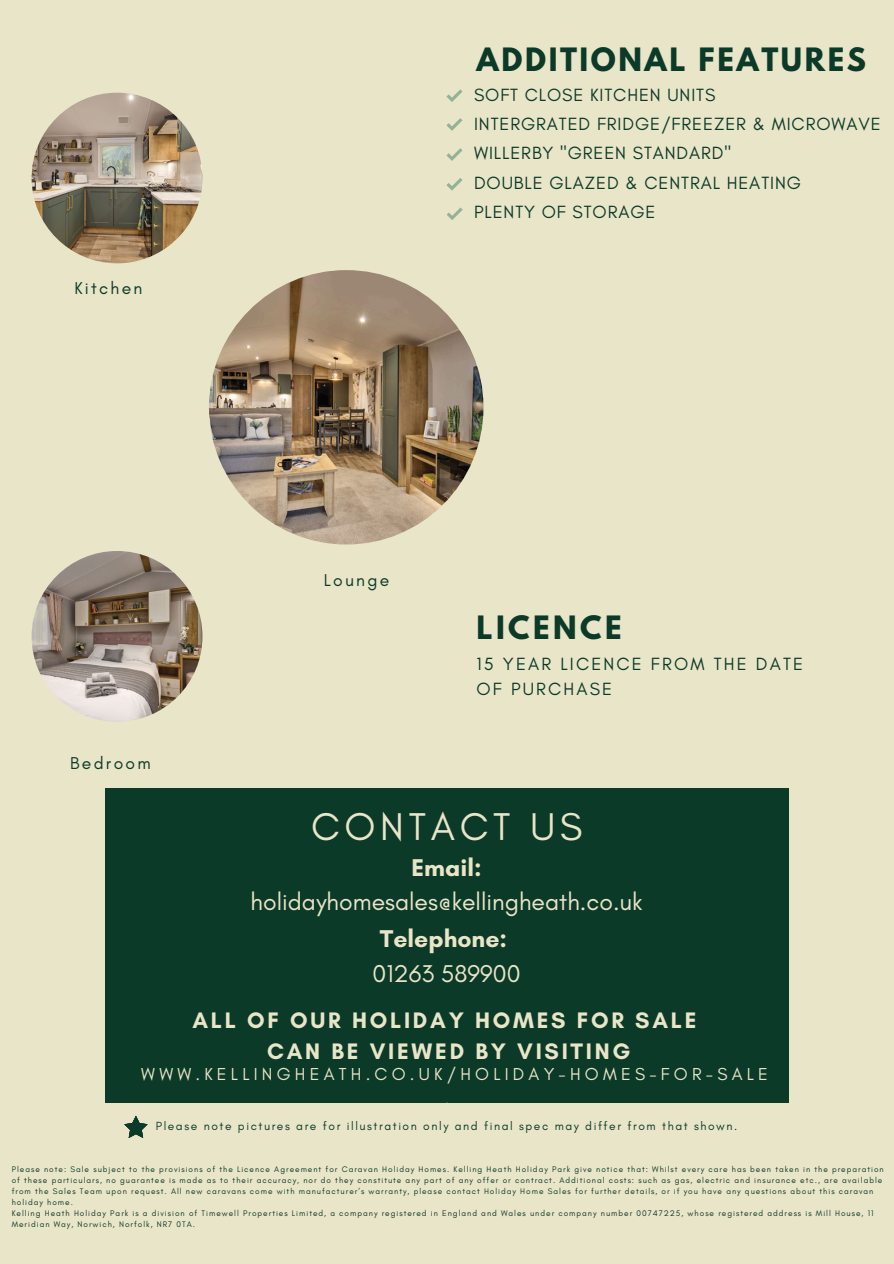
<style>
.page{position:relative;width:894px;height:1264px;background:#fff}
.page>*{position:absolute;margin:0;border:0;box-sizing:border-box;transform-origin:0 0}
.t1{font:39.3px "Glacial Indifference";letter-spacing:.12em;color:#e9e5c8}
.t2{font:700 28.5px "League Spartan";letter-spacing:.09em;color:#0b3a28}
.t3{font:700 28.5px "League Spartan";letter-spacing:.12em;color:#0b3a28}
.t4{font:24.75px/34.5px "Glacial Indifference";color:#e9e5c8;text-align:center}
.t5{font:700 22.8px/31.5px "Glacial Indifference";letter-spacing:.12em;color:#e9e5c8;text-align:center}
.t6{font:18px/29.2px "Glacial Indifference";letter-spacing:.05em;color:#0b3a28}
.t7{font:18px/24.8px "Glacial Indifference";letter-spacing:.12em;color:#0b3a28}
.t8{font:17.7px "Glacial Indifference";letter-spacing:.24em;color:#e9e5c8}
.t9{font:17.4px "Glacial Indifference";letter-spacing:.13em;color:#0b3a28}
.t10{font:12px "Glacial Indifference";letter-spacing:.13em;color:#0b3a28}
.t11{font:8.25px/10.9px "Glacial Indifference";letter-spacing:.12em;color:#0b3a28}
.s1{font-weight:700}
</style>
<div class="page">
<div style="left:0;top:0;width:893px;height:1263px;background:#e9e5c8"></div>
<div style="left:105px;top:788px;width:683px;height:314px;background:#0b3a28"></div>
<svg style="left:31px;top:89px;width:453px;height:633px"></svg>
<img style="left:32px;top:551px;width:170px;height:170px;border-radius:50%">
<img style="left:32px;top:93px;width:170px;height:170px">
<img style="left:209px;top:270px;width:274px;height:274px;border-radius:50%">
<svg style="left:124px;top:1115px;width:24px;height:22px"></svg>
<h6 class="t9" style="left:74px;top:278px;width:69px">Kitchen</h6>
<h2 class="t2" style="left:476px;top:46px;width:391px">ADDITIONAL FEATURES</h2>
<h5 class="t6" style="left:474px;top:80px;width:408px">SOFT CLOSE KITCHEN UNITS<br>INTERGRATED FRIDGE/FREEZER &amp; MICROWAVE<br>WILLERBY "GREEN STANDARD"<br>DOUBLE GLAZED &amp; CENTRAL HEATING<br>PLENTY OF STORAGE</h5>
<p class="t9" style="left:70px;top:752px;width:82px">Bedroom</p>
<p class="t9" style="left:324px;top:569px;width:67px">Lounge</p>
<p class="t3" style="left:476px;top:613px;width:146px">LICENCE</p>
<p class="t7" style="left:476px;top:651px;width:328px">15 YEAR LICENCE FROM THE DATE<br>OF PURCHASE</p>
<h5 class="t1" style="left:311px;top:803px;width:273px">CONTACT US</h5>
<p class="t4" style="left:250px;top:849px;width:393px"><span class="s1">Email: </span>holidayhomesales@kellingheath.co.uk</p>
<h6 class="t4" style="left:372px;top:921px;width:149px;text-align:left"><span class="s1">Telephone:<br></span>01263 589900</h6>
<h6 class="t5" style="left:192px;top:1004px;width:505px">ALL OF OUR HOLIDAY HOMES FOR SALE<br>CAN BE VIEWED BY VISITING</h6>
<h4 class="t8" style="left:141px;top:1062px;width:628px">WWW.KELLINGHEATH.CO.UK/HOLIDAY-HOMES-FOR-SALE</h4>
<h3 class="t10" style="left:156px;top:1118px;width:583px">Please note pictures are for illustration only and final spec may differ from that shown.</h3>
<h1 class="t11" style="left:12px;top:1163px;width:873px">Please note: Sale subject to the provisions of the Licence Agreement for Caravan Holiday Homes. Kelling Heath Holiday Park give notice that: Whilst every care has been taken in the preparation of these particulars, no guarantee is made as to their accuracy, nor do they constitute any part of any offer or contract. Additional costs: such as gas, electric and insurance etc., are available from the Sales Team upon request. All new caravans come with manufacturer’s warranty, please contact Holiday Home Sales for further details, or if you have any questions about this caravan holiday home.</h1>
<h4 class="t11" style="left:12px;top:1207px;width:862px">Kelling Heath Holiday Park is a division of Timewell Properties Limited, a company registered in England and Wales under company number 00747225, whose registered address is Mill House, 11<br>Meridian Way, Norwich, Norfolk, NR7 0TA.</h4>
</div>
